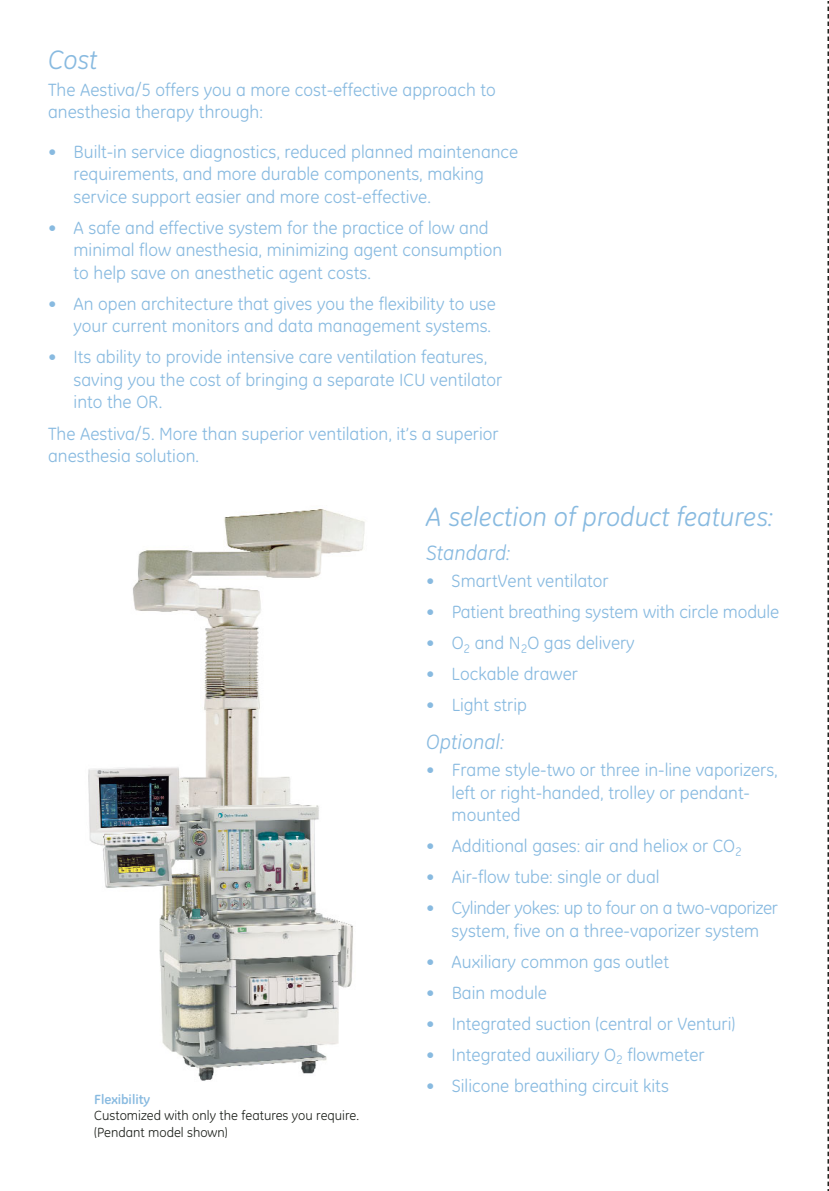
<style>
.page{position:relative;width:829px;height:1191px;background:#fff}
.page>*{position:absolute;margin:0;border:0;box-sizing:border-box;transform-origin:0 0}
.t1{font:italic 27px "GE Inspira";color:#88bae0}
.t2{font:italic 21px "GE Inspira";color:#88bae0}
.t3{font:18px/22.5px "GE Inspira";color:#88bae0}
.t4{font:18px/22.5px "GE Inspira";letter-spacing:-.02em;color:#88bae0;text-align:center}
.t5{font:13.5px/16.5px "GE Inspira";color:#20231e}
.t6{font:700 13.5px "GE Inspira";color:#88bae0}
</style>
<div class="page">
<svg style="left:827px;top:1px;width:2px;height:1190px"></svg>
<img style="left:88px;top:508px;width:277px;height:573px">
<h1 class="t1" style="left:48px;top:44px;width:51px">Cost</h1>
<p class="t3" style="left:48px;top:78px;width:449px">The Aestiva/5 offers you a more cost-effective approach to anesthesia therapy through:</p>
<p class="t3" style="left:74px;top:140px;width:446px;text-indent:-26px">• Built-in service diagnostics, reduced planned maintenance requirements, and more durable components, making service support easier and more cost-effective.</p>
<p class="t3" style="left:74px;top:216px;width:430px;text-indent:-26px">• A safe and effective system for the practice of low and minimal flow anesthesia, minimizing agent consumption to help save on anesthetic agent costs.</p>
<p class="t3" style="left:48px;top:292px;width:449px;text-align:right">• An open architecture that gives you the flexibility to use your current monitors and data management systems.</p>
<p class="t3" style="left:74px;top:346px;width:430px;text-indent:-26px">• Its ability to provide intensive care ventilation features, saving you the cost of bringing a separate ICU ventilator into the OR.</p>
<p class="t3" style="left:48px;top:422px;width:452px">The Aestiva/5. More than superior ventilation, it’s a superior anesthesia solution.</p>
<p class="t6" style="left:94px;top:1090px;width:58px">Flexibility</p>
<p class="t5" style="left:94px;top:1107px;width:266px">Customized with only the features you require. (Pendant model shown)</p>
<h1 class="t1" style="left:426px;top:501px;width:349px">A selection of product features:</h1>
<p class="t2" style="left:426px;top:540px;width:86px">Standard:</p>
<p class="t3" style="left:426px;top:569px;width:184px">• SmartVent ventilator</p>
<p class="t3" style="left:426px;top:600px;width:355px">• Patient breathing system with circle module</p>
<p class="t3" style="left:426px;top:631px;width:210px">• O<sub>2</sub> and N<sub>2</sub>O gas delivery</p>
<p class="t3" style="left:426px;top:662px;width:153px">• Lockable drawer</p>
<p class="t3" style="left:426px;top:693px;width:102px">• Light strip</p>
<p class="t2" style="left:426px;top:729px;width:80px">Optional:</p>
<p class="t3" style="left:451px;top:758px;width:328px;text-indent:-26px">• Frame style-two or three in-line vaporizers, left or right-handed, trolley or pendant&shy;mounted</p>
<p class="t3" style="left:426px;top:834px;width:317px">• Additional gases: air and heliox or CO<sub>2</sub></p>
<p class="t3" style="left:426px;top:865px;width:235px">• Air-flow tube: single or dual</p>
<p class="t4" style="left:426px;top:896px;width:353px">• Cylinder yokes: up to four on a two-vaporizer system, five on a three-vaporizer system</p>
<p class="t3" style="left:426px;top:950px;width:244px">• Auxiliary common gas outlet</p>
<p class="t3" style="left:426px;top:981px;width:122px">• Bain module</p>
<p class="t3" style="left:426px;top:1012px;width:311px">• Integrated suction (central or Venturi)</p>
<p class="t3" style="left:426px;top:1043px;width:280px">• Integrated auxiliary O<sub>2</sub> flowmeter</p>
<p class="t3" style="left:426px;top:1074px;width:244px">• Silicone breathing circuit kits</p>
</div>
